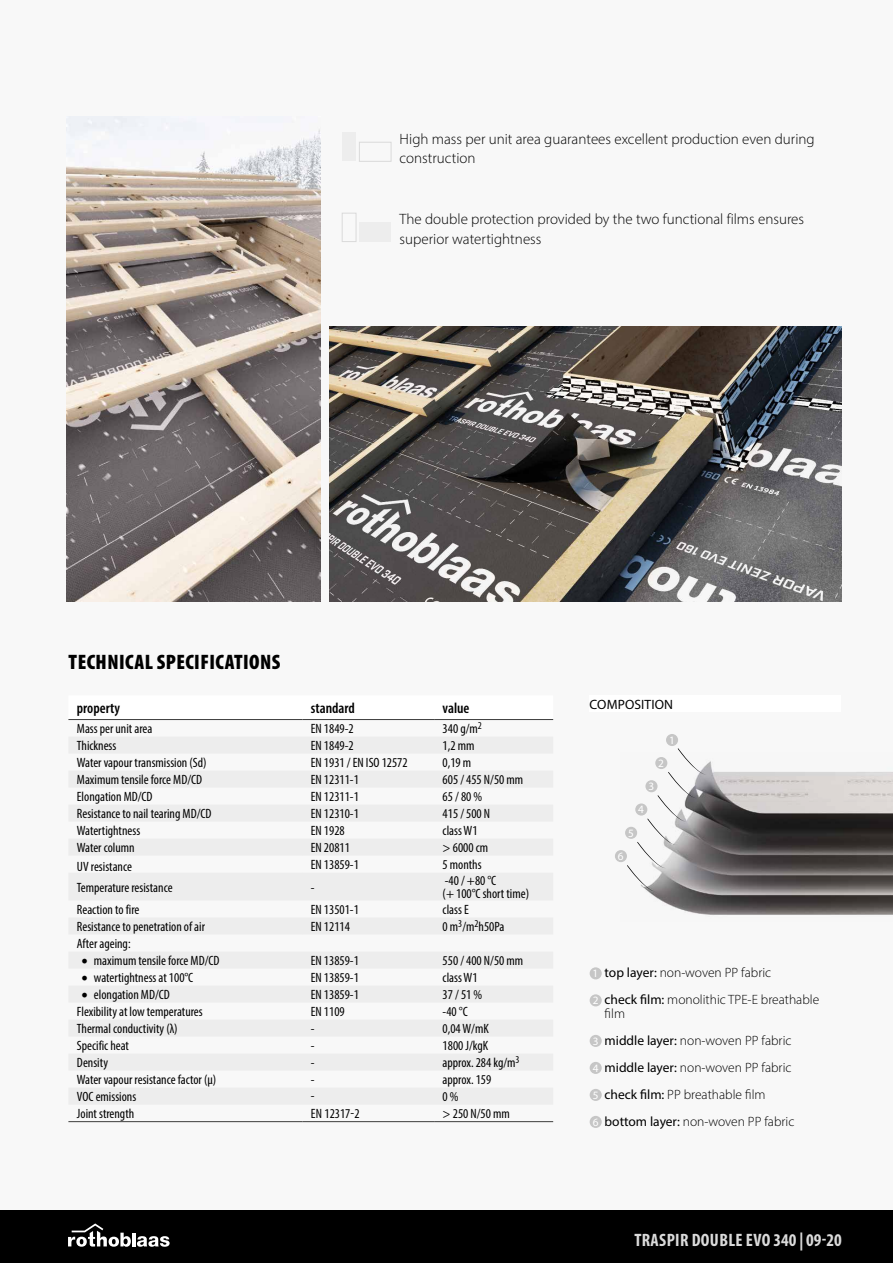
<style>
.page{position:relative;width:893px;height:1263px;background:#f8f8f8}
.page>*{position:absolute;margin:0;border:0;box-sizing:border-box;transform-origin:0 0}
.t1{font:900 condensed 21px "Myriad Pro";letter-spacing:.02em;color:#000}
.t2{font:700 condensed 18px "Myriad Pro";letter-spacing:.02em;color:#dadada}
.t3{font:300 15px/19.2px "Myriad Pro";color:#000}
.t4{font:600 condensed 15px "Myriad Pro";color:#000}
.t5{font:condensed 13.5px/13.5px "Myriad Pro";color:#000}
.t6{font:300 13.5px/27px "Myriad Pro";color:#000}
.t7{font:13.5px "Myriad Pro";letter-spacing:.01em;color:#000}
.t8{font:11.25px "Myriad Pro";color:#fff}
.s1{font-family:"Minion Pro";font-stretch:normal;font-size:18px}
.s2{font-weight:400;font-size:11.25px;color:#fff}
.s3{font-weight:400}
</style>
<div class="page">
<div style="left:0;top:1210px;width:893px;height:53px;background:#000"></div>
<svg style="left:68px;top:1223px;width:63px;height:24px"></svg>
<hr style="left:132px;top:1233px;width:4px;height:13px;background:#fff">
<svg style="left:137px;top:1236px;width:33px;height:11px"></svg>
<img style="left:330px;top:327px;width:511px;height:274px">
<img style="left:67px;top:117px;width:253px;height:484px">
<img style="left:623px;top:761px;width:270px;height:154px">
<div style="left:590px;top:967px;width:12px;height:12px;background:#c6c6c6;border-radius:50%"></div>
<div style="left:590px;top:994px;width:12px;height:12px;background:#c6c6c6;border-radius:50%"></div>
<div style="left:590px;top:1035px;width:12px;height:12px;background:#c6c6c6;border-radius:50%"></div>
<div style="left:590px;top:1062px;width:12px;height:12px;background:#c6c6c6;border-radius:50%"></div>
<div style="left:590px;top:1089px;width:12px;height:12px;background:#c6c6c6;border-radius:50%"></div>
<div style="left:590px;top:1116px;width:12px;height:12px;background:#c6c6c6;border-radius:50%"></div>
<div style="left:590px;top:695px;width:251px;height:17px;background:#fff"></div>
<svg style="left:69px;top:737px;width:484px;height:367px;fill:#ededed"></svg>
<hr style="left:68px;top:719px;width:234px;height:1px;background:#3c3c3b">
<hr style="left:302px;top:719px;width:132px;height:1px;background:#3c3c3b">
<hr style="left:434px;top:719px;width:119px;height:1px;background:#3c3c3b">
<hr style="left:68px;top:1121px;width:234px;height:1px;background:#3c3c3b">
<hr style="left:302px;top:1121px;width:132px;height:1px;background:#3c3c3b">
<hr style="left:434px;top:1121px;width:119px;height:1px;background:#3c3c3b">
<div style="left:359px;top:142px;width:32px;height:20px;border:1px solid #dadada"></div>
<div style="left:359px;top:223px;width:32px;height:19px;background:#ededed"></div>
<div style="left:342px;top:133px;width:14px;height:28px;background:#ededed"></div>
<div style="left:342px;top:213px;width:14px;height:29px;border:1px solid #dadada"></div>
<div style="left:625px;top:827px;width:12px;height:12px;background:#c6c6c6;border-radius:50%"></div>
<div style="left:615px;top:850px;width:12px;height:12px;background:#c6c6c6;border-radius:50%"></div>
<svg style="left:627px;top:748px;width:80px;height:143px"></svg>
<div style="left:666px;top:734px;width:12px;height:12px;background:#c6c6c6;border-radius:50%"></div>
<p class="t3" style="left:400px;top:129px;width:417px">High mass per unit area guarantees excellent production even during construction</p>
<p class="t3" style="left:400px;top:210px;width:406px">The double protection provided by the two functional films ensures superior watertightness</p>
<h1 class="t1" style="left:69px;top:648px;width:213px">TECHNICAL SPECIFICATIONS</h1>
<p class="t4" style="left:77px;top:699px;width:45px">property</p>
<p class="t4" style="left:311px;top:699px;width:46px">standard</p>
<p class="t4" style="left:443px;top:699px;width:28px">value</p>
<p class="t5" style="left:77px;top:722px;width:77px">Mass per unit area</p>
<p class="t5" style="left:311px;top:722px;width:44px">EN 1849-2</p>
<p class="t5" style="left:443px;top:722px;width:41px">340 g/m<sup>2</sup></p>
<p class="t5" style="left:77px;top:739px;width:41px">Thickness</p>
<p class="t5" style="left:311px;top:739px;width:44px">EN 1849-2</p>
<p class="t5" style="left:443px;top:739px;width:33px">1,2 mm</p>
<p class="t5" style="left:77px;top:756px;width:131px">Water vapour transmission (Sd)</p>
<p class="t5" style="left:311px;top:756px;width:98px">EN 1931 / EN ISO 12572</p>
<p class="t5" style="left:443px;top:756px;width:30px">0,19 m</p>
<p class="t5" style="left:77px;top:773px;width:127px">Maximum tensile force MD/CD</p>
<p class="t5" style="left:311px;top:773px;width:50px">EN 12311-1</p>
<p class="t5" style="left:443px;top:773px;width:82px">605 / 455 N/50 mm</p>
<p class="t5" style="left:77px;top:790px;width:77px">Elongation MD/CD</p>
<p class="t5" style="left:311px;top:790px;width:50px">EN 12311-1</p>
<p class="t5" style="left:443px;top:790px;width:41px">65 / 80 %</p>
<p class="t5" style="left:77px;top:807px;width:136px">Resistance to nail tearing MD/CD</p>
<p class="t5" style="left:311px;top:807px;width:50px">EN 12310-1</p>
<p class="t5" style="left:443px;top:807px;width:49px">415 / 500 N</p>
<p class="t5" style="left:77px;top:824px;width:65px">Watertightness</p>
<p class="t5" style="left:311px;top:824px;width:35px">EN 1928</p>
<p class="t5" style="left:443px;top:824px;width:37px">class W1</p>
<p class="t5" style="left:77px;top:841px;width:59px">Water column</p>
<p class="t5" style="left:311px;top:841px;width:41px">EN 20811</p>
<p class="t5" style="left:443px;top:841px;width:47px">&gt; 6000 cm</p>
<p class="t5" style="left:77px;top:859px;width:57px">UV resistance</p>
<p class="t5" style="left:311px;top:858px;width:50px">EN 13859-1</p>
<p class="t5" style="left:443px;top:858px;width:41px">5 months</p>
<p class="t5" style="left:77px;top:880px;width:97px">Temperature resistance</p>
<p class="t5" style="left:311px;top:880px;width:5px">-</p>
<p class="t5" style="left:443px;top:873px;width:88px">-40 / +80 °C<br>(+ 100°C short time)</p>
<p class="t5" style="left:77px;top:903px;width:64px">Reaction to fire</p>
<p class="t5" style="left:311px;top:903px;width:50px">EN 13501-1</p>
<p class="t5" style="left:443px;top:903px;width:28px">class E</p>
<p class="t5" style="left:77px;top:920px;width:130px">Resistance to penetration of air</p>
<p class="t5" style="left:311px;top:920px;width:41px">EN 12114</p>
<p class="t5" style="left:443px;top:920px;width:63px">0 m<sup>3</sup>/m<sup>2</sup>h50Pa</p>
<p class="t5" style="left:77px;top:937px;width:55px">After ageing:</p>
<p class="t5" style="left:81px;top:954px;width:140px"><span class="s1">•</span> maximum tensile force MD/CD</p>
<p class="t5" style="left:311px;top:954px;width:50px">EN 13859-1</p>
<p class="t5" style="left:443px;top:954px;width:82px">550 / 400 N/50 mm</p>
<p class="t5" style="left:81px;top:971px;width:114px"><span class="s1">•</span> watertightness at 100°C</p>
<p class="t5" style="left:311px;top:971px;width:50px">EN 13859-1</p>
<p class="t5" style="left:443px;top:971px;width:37px">class W1</p>
<p class="t5" style="left:81px;top:988px;width:90px"><span class="s1">•</span> elongation MD/CD</p>
<p class="t5" style="left:311px;top:988px;width:50px">EN 13859-1</p>
<p class="t5" style="left:443px;top:988px;width:41px">37 / 51 %</p>
<p class="t5" style="left:77px;top:1005px;width:127px">Flexibility at low temperatures</p>
<p class="t5" style="left:311px;top:1005px;width:35px">EN 1109</p>
<p class="t5" style="left:443px;top:1005px;width:27px">-40 °C</p>
<p class="t5" style="left:77px;top:1022px;width:102px">Thermal conductivity (λ)</p>
<p class="t5" style="left:311px;top:1022px;width:5px">-</p>
<p class="t5" style="left:443px;top:1022px;width:48px">0,04 W/mK</p>
<p class="t5" style="left:77px;top:1039px;width:54px">Specific heat</p>
<p class="t5" style="left:311px;top:1039px;width:5px">-</p>
<p class="t5" style="left:443px;top:1039px;width:47px">1800 J/kgK</p>
<p class="t5" style="left:77px;top:1056px;width:33px">Density</p>
<p class="t5" style="left:311px;top:1056px;width:5px">-</p>
<p class="t5" style="left:443px;top:1056px;width:79px">approx. 284 kg/m<sup>3</sup></p>
<p class="t5" style="left:77px;top:1073px;width:141px">Water vapour resistance factor (μ)</p>
<p class="t5" style="left:311px;top:1073px;width:5px">-</p>
<p class="t5" style="left:443px;top:1073px;width:50px">approx. 159</p>
<p class="t5" style="left:77px;top:1090px;width:61px">VOC emissions</p>
<p class="t5" style="left:311px;top:1090px;width:5px">-</p>
<p class="t5" style="left:443px;top:1090px;width:18px">0 %</p>
<p class="t5" style="left:77px;top:1107px;width:59px">Joint strength</p>
<p class="t5" style="left:311px;top:1107px;width:50px">EN 12317-2</p>
<p class="t5" style="left:443px;top:1107px;width:69px">&gt; 250 N/50 mm</p>
<p class="t7" style="left:590px;top:696px;width:85px">COMPOSITION</p>
<p class="t8" style="left:669px;top:733px;width:7px">1</p>
<p class="t8" style="left:658px;top:756px;width:7px">2</p>
<p class="t8" style="left:648px;top:779px;width:7px">3</p>
<p class="t8" style="left:638px;top:802px;width:7px">4</p>
<p class="t8" style="left:628px;top:826px;width:7px">5</p>
<p class="t8" style="left:618px;top:849px;width:7px">6</p>
<p class="t6" style="left:593px;top:959px;width:228px"><span class="s2">1</span> <span class="s3">top layer:</span> non-woven PP fabric<br><span class="s2">2</span> <span class="s3">check film:</span> monolithic TPE-E breathable</p>
<p class="t6" style="left:593px;top:1000px;width:203px;text-indent:12px">film<br><span class="s2">3</span> <span class="s3">middle layer:</span> non-woven PP fabric<br><span class="s2">4</span> <span class="s3">middle layer:</span> non-woven PP fabric<br><span class="s2">5</span> <span class="s3">check film:</span> PP breathable film<br><span class="s2">6</span> <span class="s3">bottom layer:</span> non-woven PP fabric</p>
<h2 class="t2" style="left:634px;top:1229px;width:209px">TRASPIR DOUBLE EVO 340 | 09-20</h2>
</div>
